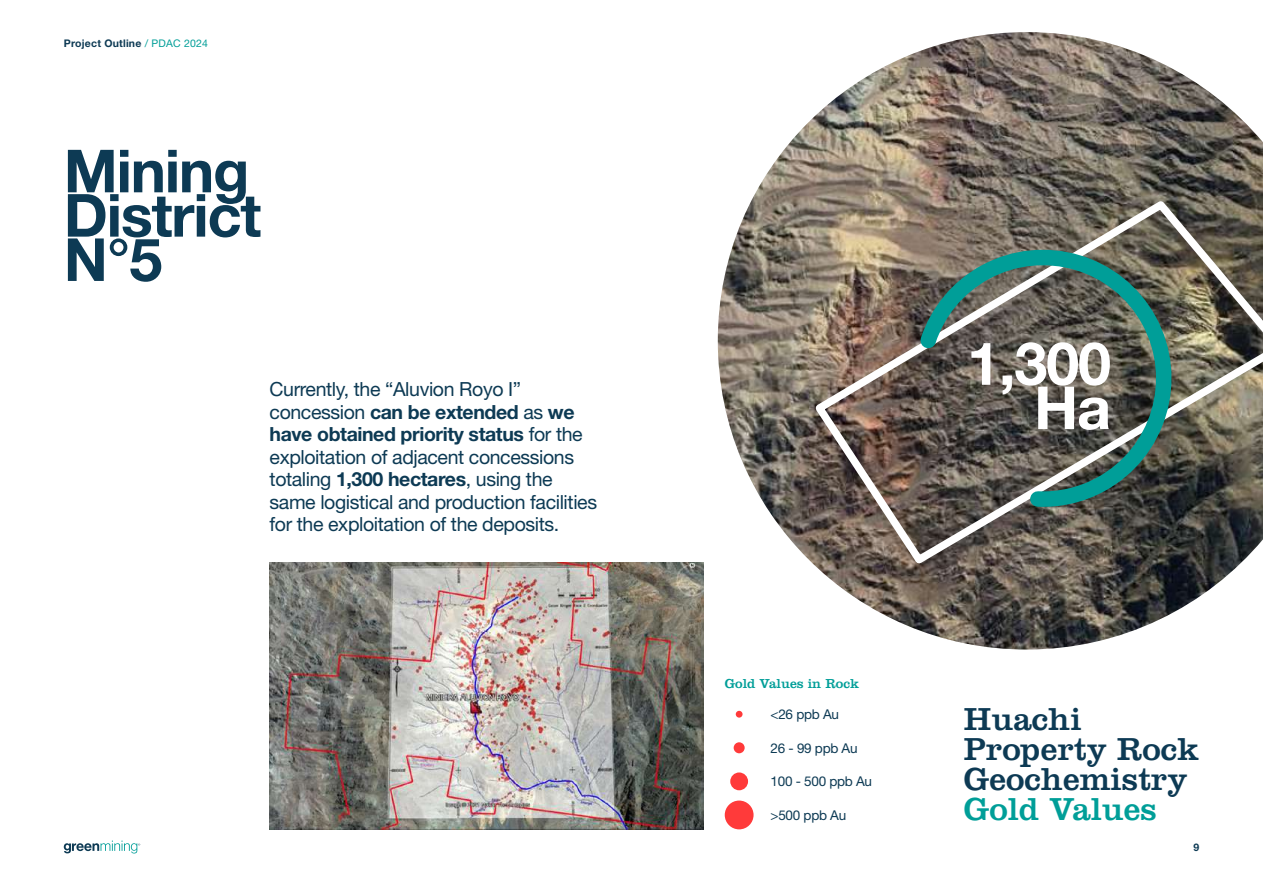
<style>
.page{position:relative;width:1263px;height:893px;background:#fff}
.page>*{position:absolute;margin:0;border:0;box-sizing:border-box;transform-origin:0 0}
.t1{font:700 59.55px/44.2px "Helvetica Neue LT Std";letter-spacing:-.02em;color:#0d3a54}
.t2{font:700 59.55px/44.2px "Helvetica Neue LT Std";color:#fff;text-align:right}
.t3{font:33px/30px "Clarendon LT Std";color:#0d3a54}
.t4{font:33px "Clarendon LT Std";color:#009e98}
.t5{font:19.5px/22.5px "Helvetica Neue LT Std";letter-spacing:-.02em;color:#0d3a54}
.t6{font:13.5px "Helvetica Neue LT Std";letter-spacing:-.02em;color:#0d3a54}
.t7{font:13.5px "Clarendon LT Std";color:#009e98}
.t8{font:700 10.5px "Helvetica Neue LT Std";letter-spacing:.02em;color:#0d3a54}
.s1{font-weight:400;color:#009e98}
.s2{font-weight:700}
</style>
<div class="page">
<svg style="left:64px;top:840px;width:76px;height:13px"></svg>
<img style="left:718px;top:32px;width:545px;height:617px">
<img style="left:809px;top:195px;width:454px;height:375px">
<svg style="left:909px;top:219px;width:293px;height:297px;background:#5c665d"></svg>
<img style="left:270px;top:563px;width:433px;height:266px">
<div style="left:736px;top:711px;width:6px;height:7px;background:#ff3a3a;border-radius:50%"></div>
<div style="left:734px;top:742px;width:11px;height:11px;background:#ff3a3a;border-radius:50%"></div>
<div style="left:730px;top:772px;width:18px;height:18px;background:#ff3a3a;border-radius:50%"></div>
<div style="left:725px;top:800px;width:28px;height:29px;background:#ff3a3a;border-radius:50%"></div>
<p class="t8" style="left:64px;top:37px;width:146px">Project Outline <span class="s1">/ PDAC 2024</span></p>
<h1 class="t1" style="left:64px;top:148px;width:199px">Mining<br>District<br>N°5</h1>
<p class="t5" style="left:270px;top:378px;width:329px">Currently, the “Aluvion Royo I” concession <span class="s2">can be extended</span> as <span class="s2">we have obtained priority status</span> for the exploitation of adjacent concessions totaling <span class="s2">1,300 hectares</span>, using the same logistical and production facilities for the exploitation of the deposits.</p>
<h1 class="t2" style="left:967px;top:340px;width:146px">1,300<br>Ha</h1>
<p class="t7" style="left:725px;top:676px;width:136px">Gold Values in Rock</p>
<p class="t6" style="left:770px;top:706px;width:70px">&lt;26 ppb Au</p>
<p class="t6" style="left:770px;top:740px;width:89px">26 - 99 ppb Au</p>
<p class="t6" style="left:770px;top:773px;width:103px">100 - 500 ppb Au</p>
<p class="t6" style="left:770px;top:807px;width:77px">&gt;500 ppb Au</p>
<h2 class="t3" style="left:964px;top:704px;width:237px">Huachi<br>Property Rock<br>Geochemistry</h2>
<h2 class="t4" style="left:964px;top:789px;width:194px">Gold Values</h2>
<p class="t8" style="left:1193px;top:841px;width:7px">9</p>
</div>
